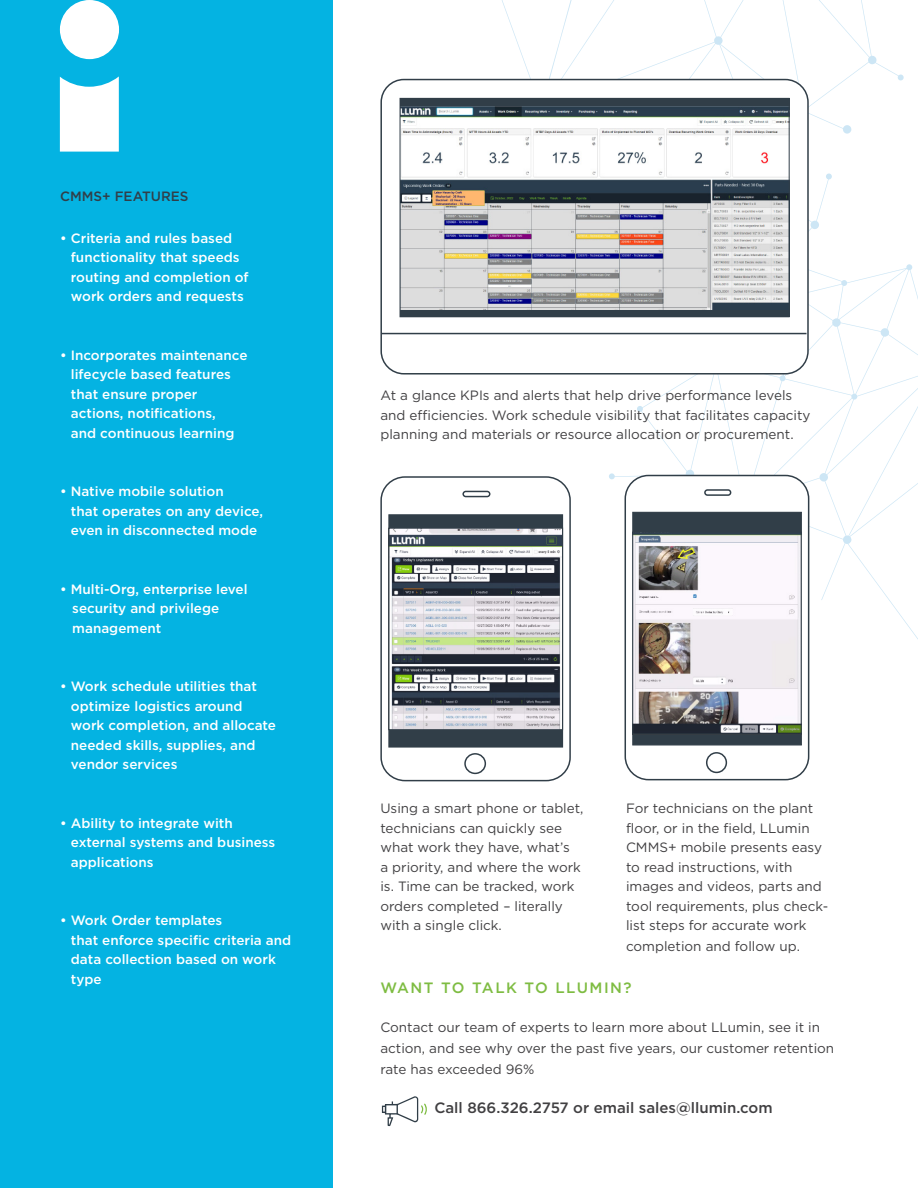
<style>
.page{position:relative;width:918px;height:1188px;background:#fff}
.page>*{position:absolute;margin:0;border:0;box-sizing:border-box;transform-origin:0 0}
.t1{font:500 15px "Gotham";color:#414042}
.t2{font:500 15px "Gotham";letter-spacing:.1em;color:#7ebc42}
.t3{font:13.5px/19.5px "Gotham";color:#414042}
.t4{font:500 13.5px/19.5px "Gotham";color:#fff}
.t5{font:500 13.5px "Gotham";color:#313e48}
</style>
<div class="page">
<div style="left:0;top:0;width:333px;height:1188px;background:#04b3e2"></div>
<div style="left:60px;top:0;width:59px;height:59px;background:#fff;border-radius:50%"></div>
<svg style="left:60px;top:76px;width:59px;height:76px;background:#e4f6fb"></svg>
<svg style="left:382px;top:1096px;width:45px;height:30px"></svg>
<svg style="left:472px;top:0;width:446px;height:655px"></svg>
<div style="left:381px;top:80px;width:427px;height:294px;background:#fff;border-radius:23px"></div>
<div style="left:380px;top:79px;width:429px;height:296px;border:2px solid #313e48;border-radius:23px"></div>
<hr style="left:381px;top:333px;width:426px;height:1px;background:#313e48">
<div style="left:400px;top:98px;width:389px;height:219px;background:#313e48"></div>
<img style="left:402px;top:107px;width:386px;height:203px">
<div style="left:400px;top:98px;width:390px;height:219px;border:1px solid #313e48"></div>
<div style="left:381px;top:477px;width:189px;height:304px;background:#fff;border-radius:24px"></div>
<div style="left:380px;top:476px;width:191px;height:305px;border:1px solid #313e48;border-radius:24px"></div>
<svg style="left:462px;top:490px;width:29px;height:285px"></svg>
<div style="left:388px;top:514px;width:175px;height:234px;background:#313e48;border:1px solid #313e48"></div>
<img style="left:390px;top:530px;width:171px;height:198px">
<div style="left:388px;top:528px;width:175px;height:202px;border:1px solid #313e48"></div>
<div style="left:625px;top:476px;width:184px;height:304px;background:#fff;border-radius:23px"></div>
<div style="left:625px;top:475px;width:184px;height:305px;border:2px solid #313e48;border-radius:23px"></div>
<svg style="left:703px;top:489px;width:29px;height:285px"></svg>
<div style="left:632px;top:512px;width:170px;height:233px;background:#313e48"></div>
<img style="left:634px;top:534px;width:166px;height:199px">
<div style="left:632px;top:532px;width:170px;height:203px;border:1px solid #313e48"></div>
<p class="t5" style="left:60px;top:187px;width:130px">CMMS+ FEATURES</p>
<p class="t4" style="left:71px;top:228px;width:179px;text-indent:-11px">• Criteria and rules based functionality that speeds routing and completion of work orders and requests</p>
<p class="t4" style="left:71px;top:345px;width:178px;text-indent:-11px">• Incorporates maintenance lifecycle based features that ensure proper actions, notifications,<br>and continuous learning</p>
<p class="t4" style="left:71px;top:482px;width:194px;text-indent:-11px">• Native mobile solution<br>that operates on any device, even in disconnected mode</p>
<p class="t4" style="left:72px;top:579px;width:177px;text-indent:-12px">• Multi-Org, enterprise level security and privilege management</p>
<p class="t4" style="left:71px;top:677px;width:207px;text-indent:-11px">• Work schedule utilities that optimize logistics around work completion, and allocate needed skills, supplies, and vendor services</p>
<p class="t4" style="left:71px;top:813px;width:206px;text-indent:-11px">• Ability to integrate with external systems and business applications</p>
<p class="t4" style="left:71px;top:911px;width:222px;text-indent:-11px">• Work Order templates<br>that enforce specific criteria and data collection based on work type</p>
<p class="t3" style="left:380px;top:385px;width:432px">At a glance KPIs and alerts that help drive performance levels and efficiencies. Work schedule visibility that facilitates capacity planning and materials or resource allocation or procurement.</p>
<p class="t3" style="left:380px;top:798px;width:205px">Using a smart phone or tablet, technicians can quickly see what work they have, what’s<br>a priority, and where the work is. Time can be tracked, work orders completed – literally with a single click.</p>
<p class="t3" style="left:626px;top:798px;width:204px">For technicians on the plant floor, or in the field, LLumin<br>CMMS+ mobile presents easy to read instructions, with images and videos, parts and tool requirements, plus check&shy;list steps for accurate work</p>
<p class="t3" style="left:626px;top:936px;width:175px">completion and follow up.</p>
<p class="t2" style="left:380px;top:978px;width:253px">WANT TO TALK TO LLUMIN?</p>
<p class="t3" style="left:380px;top:1016px;width:455px;line-height:21px">Contact our team of experts to learn more about LLumin, see it in action, and see why over the past five years, our customer retention rate has exceeded 96%</p>
<p class="t1" style="left:434px;top:1098px;width:340px">Call 866.326.2757 or email sales@llumin.com</p>
</div>
